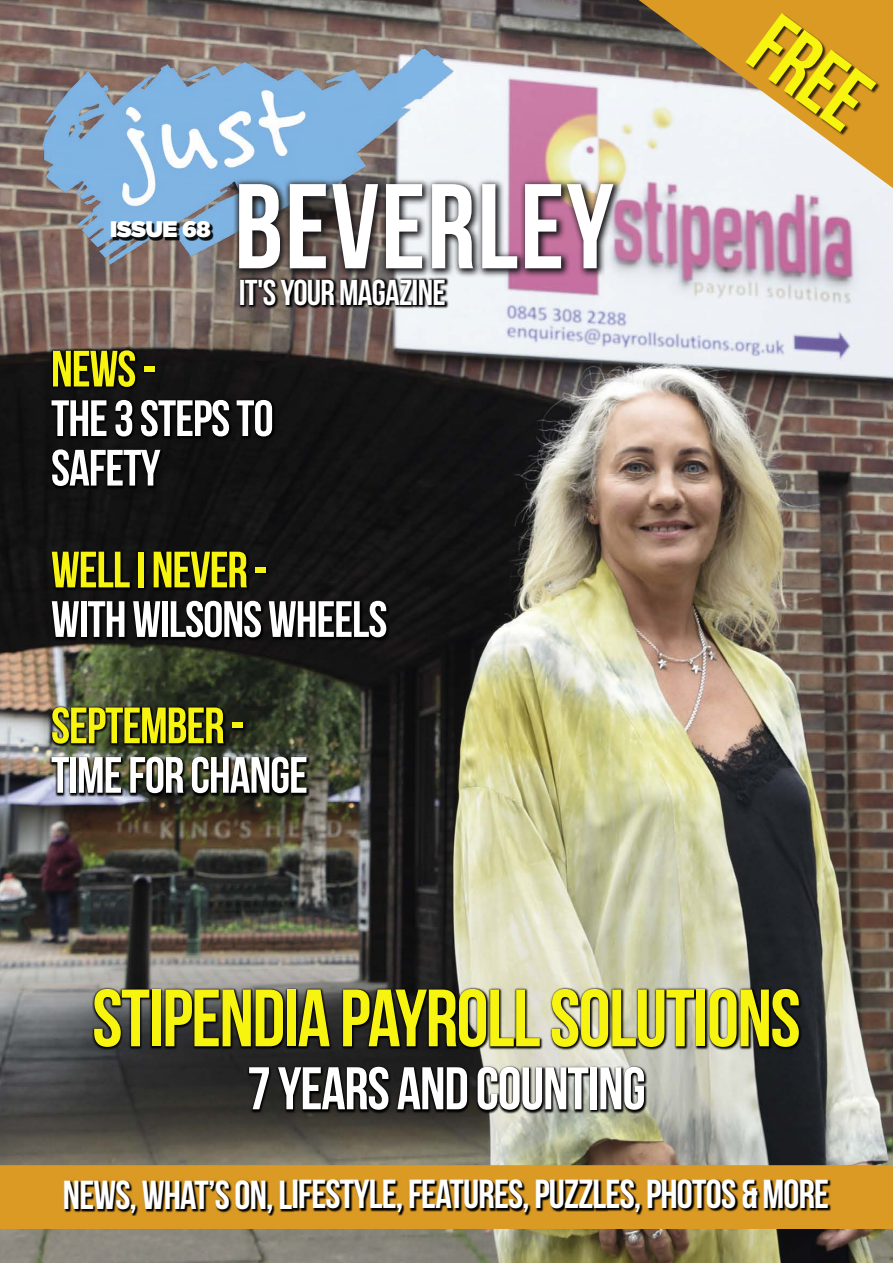
<style>
.page{position:relative;width:893px;height:1263px;background:#fff}
.page>*{position:absolute;margin:0;border:0;box-sizing:border-box;transform-origin:0 0}
.t1{font:87px "Bebas Neue";color:#f7f410}
.t2{font:81px "Bebas Neue";letter-spacing:-.02em;color:#f7f410}
.t3{font:60px "Bebas Neue";letter-spacing:-.02em;color:#fff}
.t4{font:51px/49.5px "Bebas Neue";letter-spacing:-.02em;color:#fff}
.t5{font:51px "Bebas Neue";letter-spacing:-.02em;color:#f7f410}
.t6{font:40.5px "Bebas Neue";letter-spacing:-.02em;color:#fff}
.t7{font:36px "Bebas Neue";letter-spacing:-.02em;color:#fff}
.t8{font:900 22.5px "Gotham";letter-spacing:-.02em;color:#fff}
</style>
<div class="page">
<img style="left:0;top:0;width:893px;height:1263px">
<div style="left:0;top:1165px;width:893px;height:64px;background:#da9a23"></div>
<svg style="left:64px;top:1178px;width:767px;height:38px;background:#6f4e11"></svg>
<img style="left:34px;top:38px;width:591px;height:247px">
<div style="left:112px;top:222px;width:102px;height:19px;background:#000;opacity:.93"></div>
<svg style="left:639px;top:0;width:254px;height:188px;fill:#eef1f5"></svg>
<div style="left:746px;top:14px;width:134px;height:122px;background:#000;opacity:.75"></div>
<svg style="left:238px;top:277px;width:211px;height:33px;background:#322e2d"></svg>
<svg style="left:92px;top:987px;width:711px;height:127px;background:#3c3d39"></svg>
<div style="left:49px;top:348px;width:227px;height:143px;background:linear-gradient(to bottom,#0e0e0e,#0a0b0b)"></div>
<svg style="left:50px;top:549px;width:340px;height:93px;background:#0a0a0a"></svg>
<svg style="left:49px;top:705px;width:261px;height:92px;background:#23261e"></svg>
<p class="t8" style="left:110px;top:216px;width:102px">ISSUE 68</p>
<p class="t7" style="left:239px;top:273px;width:208px">IT'S YOUR MAGAZINE</p>
<p class="t5" style="left:51px;top:341px;width:106px">NEWS -</p>
<p class="t4" style="left:51px;top:393px;width:224px">THE 3 STEPS TO<br>SAFETY</p>
<p class="t5" style="left:51px;top:542px;width:218px">WELL I NEVER -</p>
<p class="t4" style="left:51px;top:594px;width:338px">WITH WILSONS WHEELS</p>
<p class="t5" style="left:51px;top:697px;width:195px">SEPTEMBER -</p>
<p class="t4" style="left:51px;top:750px;width:258px">TIME FOR CHANGE</p>
<h1 class="t1" style="left:788px;top:-3px;width:125px;rotate:36deg">FREE</h1>
<h2 class="t2" style="left:92px;top:973px;width:710px">STIPENDIA PAYROLL SOLUTIONS</h2>
<h3 class="t3" style="left:247px;top:1055px;width:400px">7 YEARS AND COUNTING</h3>
<p class="t6" style="left:63px;top:1172px;width:768px">NEWS, WHAT’S ON, LIFESTYLE, FEATURES, PUZZLES, PHOTOS &amp; MORE</p>
</div>
